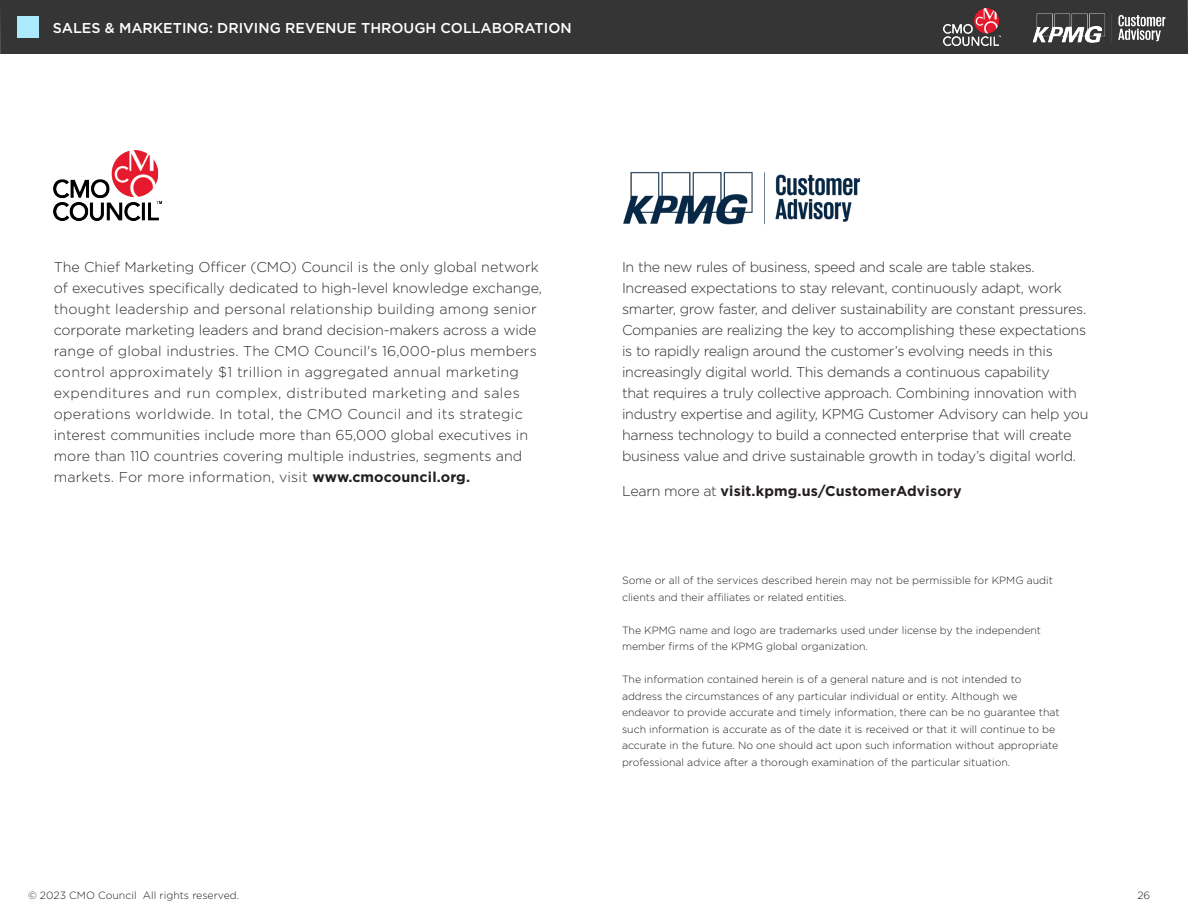
<style>
.page{position:relative;width:1188px;height:918px;background:#fff}
.page>*{position:absolute;margin:0;border:0;box-sizing:border-box;transform-origin:0 0}
.t1{font:300 14.25px/21px "Gotham";color:#2e2b2c}
.t2{font:300 14.25px/21px "Gotham";letter-spacing:-.02em;color:#2e2b2c}
.t3{font:500 14.25px "Gotham";color:#fff}
.t4{font:700 14.25px "Gotham";letter-spacing:.01em;color:#231f20}
.t5{font:300 10.5px/16.5px "Gotham";color:#231f20}
.s1{font-weight:700;color:#231f20}
.s2{font-weight:700}
.s3{font-weight:300;color:#2e2b2c}
</style>
<div class="page">
<div style="left:0;top:0;width:1188px;height:54px;background:#363536"></div>
<div style="left:17px;top:16px;width:22px;height:22px;background:#aceaff"></div>
<img style="left:944px;top:9px;width:57px;height:36px">
<img style="left:1032px;top:13px;width:134px;height:30px">
<img style="left:54px;top:151px;width:108px;height:70px">
<img style="left:623px;top:172px;width:237px;height:53px">
<h1 class="t3" style="left:53px;top:18px;width:520px">SALES &amp; MARKETING: DRIVING REVENUE THROUGH COLLABORATION</h1>
<p class="t1" style="left:54px;top:256px;width:490px">The Chief Marketing Officer (CMO) Council is the only global network of executives specifically dedicated to high-level knowledge exchange, thought leadership and personal relationship building among senior corporate marketing leaders and brand decision-makers across a wide range of global industries. The CMO Council's 16,000-plus members control approximately $1 trillion in aggregated annual marketing expenditures and run complex, distributed marketing and sales operations worldwide. In total, the CMO Council and its strategic interest communities include more than 65,000 global executives in more than 110 countries covering multiple industries, segments and markets. For more information, visit <span class="s1">www.cmocouncil.org</span><span class="s2">.</span></p>
<p class="t2" style="left:622px;top:256px;width:468px">In the new rules of business, speed and scale are table stakes.<br>Increased expectations to stay relevant, continuously adapt, work smarter, grow faster, and deliver sustainability are constant pressures.<br>Companies are realizing the key to accomplishing these expectations is to rapidly realign around the customer’s evolving needs in this increasingly digital world. This demands a continuous capability<br>that requires a truly collective approach. Combining innovation with industry expertise and agility, KPMG Customer Advisory can help you harness technology to build a connected enterprise that will create business value and drive sustainable growth in today’s digital world.</p>
<h1 class="t4" style="left:622px;top:481px;width:341px"><span class="s3">Learn more at</span> visit.kpmg.us/CustomerAdvisory</h1>
<p class="t5" style="left:622px;top:572px;width:432px">Some or all of the services described herein may not be permissible for KPMG audit clients and their affiliates or related entities.</p>
<p class="t5" style="left:622px;top:621px;width:421px">The KPMG name and logo are trademarks used under license by the independent member firms of the KPMG global organization.</p>
<p class="t5" style="left:622px;top:671px;width:439px">The information contained herein is of a general nature and is not intended to address the circumstances of any particular individual or entity. Although we endeavor to provide accurate and timely information, there can be no guarantee that such information is accurate as of the date it is received or that it will continue to be accurate in the future. No one should act upon such information without appropriate professional advice after a thorough examination of the particular situation.</p>
<p class="t5" style="left:28px;top:887px;width:213px">© 2023 CMO Council All rights reserved.</p>
<p class="t5" style="left:1137px;top:887px;width:14px">26</p>
</div>
